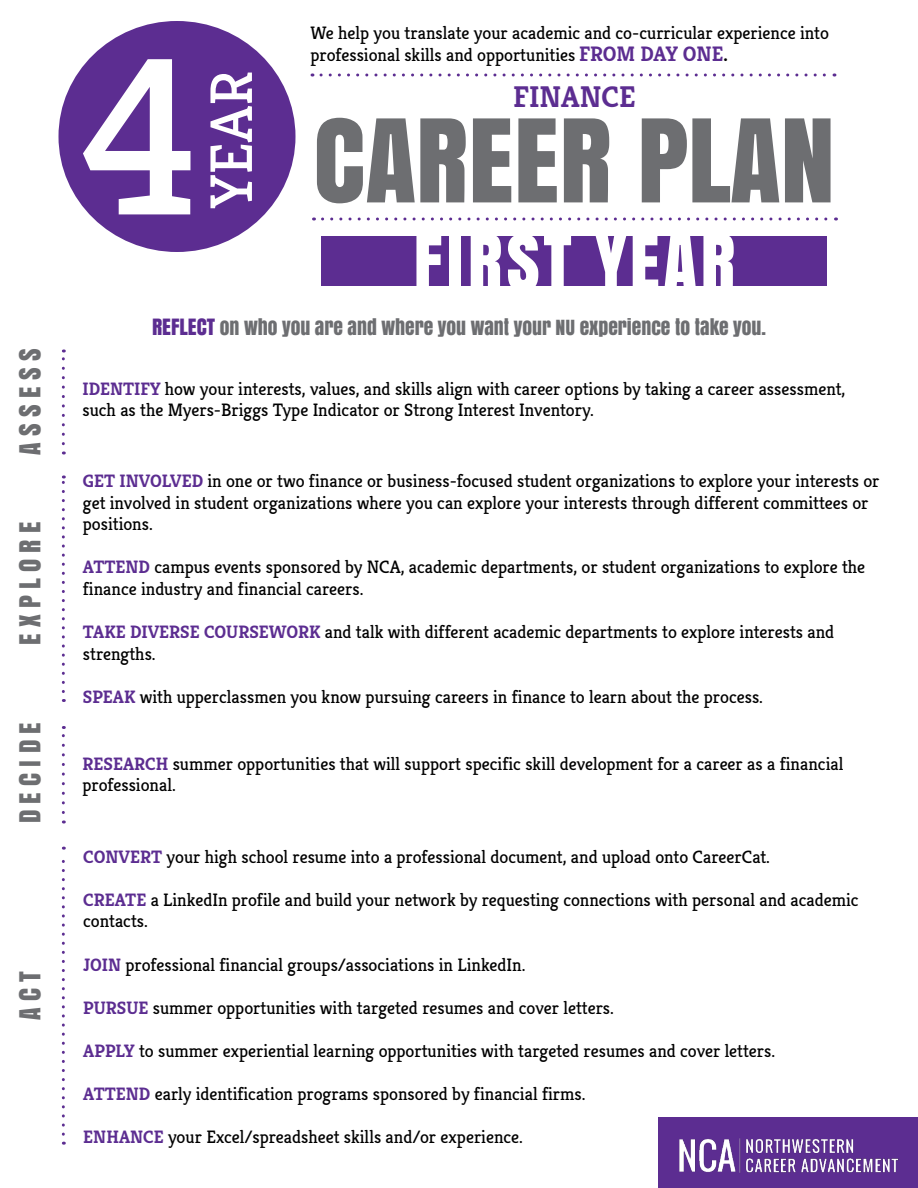
<style>
.page{position:relative;width:918px;height:1188px;background:#fff}
.page>*{position:absolute;margin:0;border:0;box-sizing:border-box;transform-origin:0 0}
.t1{font:225px "Kreon";color:#fff}
.t2{font:108px "Anton";color:#6d6e71}
.t3{font:72px "Anton";letter-spacing:.05em;color:#fff}
.t4{font:60px "Kreon";color:#fff}
.t5{font:700 30px "Kreon";color:#5c2d91}
.t6{font:27px "Anton";color:#6d6e71}
.t7{font:19.5px "Anton";color:#6d6e71}
.t8{font:18px/21.6px "Kreon";color:#000}
.s1{font-weight:700;font-size:21px;color:#5c2d91}
.s2{font-weight:700;font-size:21px}
.s3{font-size:21px;color:#5c2d91}
.s4{font-weight:700;color:#5c2d91}
</style>
<div class="page">
<div style="left:58px;top:21px;width:238px;height:231px;background:#5c2d91;border-radius:50%"></div>
<svg style="left:322px;top:218px;width:515px;height:2px"></svg>
<svg style="left:321px;top:74px;width:514px;height:2px"></svg>
<div style="left:658px;top:1118px;width:260px;height:70px;background:#5c2d91"></div>
<div style="left:322px;top:236px;width:505px;height:50px;background:#5c2d91"></div>
<svg style="left:62px;top:350px;width:3px;height:94px"></svg>
<svg style="left:62px;top:476px;width:3px;height:216px"></svg>
<svg style="left:62px;top:726px;width:3px;height:87px"></svg>
<svg style="left:62px;top:847px;width:3px;height:287px"></svg>
<img style="left:679px;top:1138px;width:220px;height:35px">
<h3 class="t6" style="left:9px;top:454px;width:107px;rotate:-90deg">A S S E S S</h3>
<h3 class="t6" style="left:9px;top:645px;width:124px;rotate:-90deg">E X P L O R E</h3>
<h3 class="t6" style="left:9px;top:823px;width:103px;rotate:-90deg">D E C I D E</h3>
<h3 class="t6" style="left:9px;top:1020px;width:50px;rotate:-90deg">A C T</h3>
<h1 class="t1" style="left:82px;top:1px;width:118px">4</h1>
<h3 class="t4" style="left:195px;top:208px;width:139px;rotate:-90deg">YEAR</h3>
<p class="t8" style="left:310px;top:21px;width:520px;line-height:22.5px">We help you translate your academic and co-curricular experience into professional skills and opportunities <span class="s1">FROM DAY ONE</span><span class="s2">.</span></p>
<h3 class="t5" style="left:513px;top:78px;width:124px">FINANCE</h3>
<h2 class="t2" style="left:314px;top:75px;width:523px">CAREER PLAN</h2>
<h3 class="t3" style="left:413px;top:206px;width:324px">FIRST YEAR</h3>
<p class="t7" style="left:152px;top:312px;width:615px"><span class="s3">REFLECT</span> ON WHO YOU ARE AND WHERE YOU WANT YOUR NU EXPERIENCE TO TAKE YOU.</p>
<p class="t8" style="left:82px;top:379px;width:764px;line-height:21px"><span class="s4">IDENTIFY</span> how your interests, values, and skills align with career options by taking a career assessment, such as the Myers-Briggs Type Indicator or Strong Interest Inventory.</p>
<p class="t8" style="left:83px;top:470px;width:798px"><span class="s4">GET INVOLVED</span> in one or two finance or business-focused student organizations to explore your interests or get involved in student organizations where you can explore your interests through different committees or positions.</p>
<p class="t8" style="left:83px;top:557px;width:784px"><span class="s4">ATTEND</span> campus events sponsored by NCA, academic departments, or student organizations to explore the finance industry and financial careers.</p>
<p class="t8" style="left:83px;top:621px;width:753px"><span class="s4">TAKE DIVERSE COURSEWORK</span> and talk with different academic departments to explore interests and strengths.</p>
<p class="t8" style="left:83px;top:686px;width:682px"><span class="s4">SPEAK</span> with upperclassmen you know pursuing careers in finance to learn about the process.</p>
<p class="t8" style="left:82px;top:753px;width:762px"><span class="s4">RESEARCH</span> summer opportunities that will support specific skill development for a career as a financial professional.</p>
<p class="t8" style="left:83px;top:846px;width:688px"><span class="s4">CONVERT</span> your high school resume into a professional document, and upload onto CareerCat.</p>
<p class="t8" style="left:83px;top:889px;width:777px"><span class="s4">CREATE</span> a LinkedIn profile and build your network by requesting connections with personal and academic contacts.</p>
<p class="t8" style="left:83px;top:954px;width:444px"><span class="s4">JOIN</span> professional financial groups/associations in LinkedIn.</p>
<p class="t8" style="left:83px;top:997px;width:532px"><span class="s4">PURSUE</span> summer opportunities with targeted resumes and cover letters.</p>
<p class="t8" style="left:83px;top:1040px;width:693px"><span class="s4">APPLY</span> to summer experiential learning opportunities with targeted resumes and cover letters.</p>
<p class="t8" style="left:83px;top:1083px;width:504px"><span class="s4">ATTEND</span> early identification programs sponsored by financial firms.</p>
<p class="t8" style="left:83px;top:1127px;width:441px"><span class="s4">ENHANCE</span> your Excel/spreadsheet skills and/or experience.</p>
</div>
